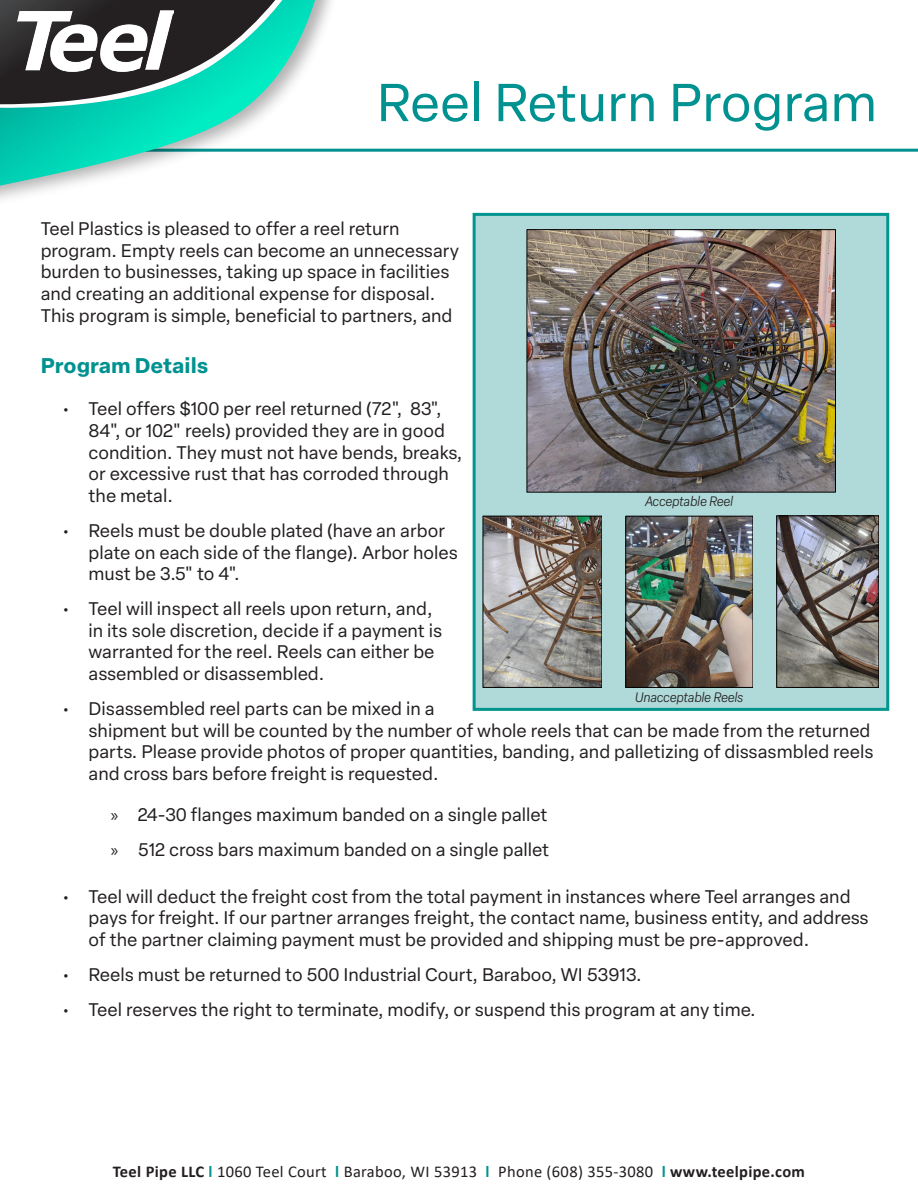
<style>
.page{position:relative;width:918px;height:1188px;background:#fff}
.page>*{position:absolute;margin:0;border:0;box-sizing:border-box;transform-origin:0 0}
.t1{font:52.5px "Elza Text";color:#009290}
.t2{font:700 21px "Elza Text";color:#009290}
.t3{font:18px/21.6px "Elza Text";color:#231f20}
.t4{font:16.5px "Calibri";letter-spacing:.02em;color:#231f20}
.t5{font:italic 300 13.5px "Elza Text";letter-spacing:-.025em;color:#231f20}
.s1{font-family:"Myriad Pro"}
.s2{font-weight:700}
.s3{font-weight:700;color:#00958e}
</style>
<div class="page">
<div style="left:473px;top:213px;width:416px;height:498px;background:#b0d9d9;border:3px solid #00958e"></div>
<hr style="left:0;top:149px;width:918px;height:3px;background:#009290">
<svg style="left:0;top:0;width:352px;height:199px"></svg>
<svg style="left:0;top:0;width:275px;height:104px"></svg>
<img style="left:18px;top:11px;width:156px;height:60px">
<img style="left:529px;top:231px;width:305px;height:259px">
<div style="left:527px;top:229px;width:309px;height:263px;border:1px solid #000"></div>
<img style="left:485px;top:518px;width:115px;height:167px">
<div style="left:483px;top:516px;width:119px;height:171px;border:1px solid #000"></div>
<img style="left:628px;top:518px;width:123px;height:167px">
<div style="left:626px;top:516px;width:127px;height:171px;border:1px solid #000"></div>
<img style="left:779px;top:518px;width:98px;height:167px">
<div style="left:777px;top:516px;width:102px;height:171px;border:1px solid #000"></div>
<p class="t1" style="left:377px;top:64px;width:502px">Reel Return Program</p>
<p class="t3" style="left:41px;top:217px;width:420px">Teel Plastics is pleased to offer a reel return program. Empty reels can become an unnecessary burden to businesses, taking up space in facilities and creating an additional expense for disposal.<br>This program is simple, beneficial to partners, and</p>
<p class="t2" style="left:41px;top:349px;width:169px">Program Details</p>
<p class="t3" style="left:89px;top:397px;width:375px;text-indent:-27px">• Teel offers $100 per reel returned (72", 83", 84", or 102" reels) provided they are in good condition. They must not have bends, breaks, or excessive rust that has corroded through the metal.</p>
<p class="t3" style="left:89px;top:519px;width:371px;text-indent:-27px">• Reels must be double plated (have an arbor plate on each side of the flange). Arbor holes must be 3.5" to 4".</p>
<p class="t3" style="left:89px;top:597px;width:355px;text-indent:-27px">• Teel will inspect all reels upon return, and, in its sole discretion, decide if a payment is warranted for the reel. Reels can either be assembled or disassembled.</p>
<p class="t3" style="left:89px;top:697px;width:786px;text-indent:-27px">• Disassembled reel parts can be mixed in a<br>shipment but will be counted by the number of whole reels that can be made from the returned parts. Please provide photos of proper quantities, banding, and palletizing of dissasmbled reels and cross bars before freight is requested.</p>
<p class="t5" style="left:645px;top:492px;width:90px">Acceptable Reel</p>
<p class="t5" style="left:635px;top:688px;width:110px">Unacceptable Reels</p>
<p class="t3" style="left:111px;top:803px;width:438px"><span class="s1">»</span> 24-30 flanges maximum banded on a single pallet</p>
<p class="t3" style="left:111px;top:838px;width:440px"><span class="s1">»</span> 512 cross bars maximum banded on a single pallet</p>
<p class="t3" style="left:89px;top:885px;width:782px;text-indent:-27px">• Teel will deduct the freight cost from the total payment in instances where Teel arranges and pays for freight. If our partner arranges freight, the contact name, business entity, and address of the partner claiming payment must be provided and shipping must be pre-approved.</p>
<p class="t3" style="left:62px;top:963px;width:582px">• Reels must be returned to 500 Industrial Court, Baraboo, WI 53913.</p>
<p class="t3" style="left:62px;top:998px;width:696px">• Teel reserves the right to terminate, modify, or suspend this program at any time.</p>
<p class="t4" style="left:113px;top:1160px;width:694px"><span class="s2">Teel Pipe LLC</span> <span class="s3">l</span> 1060 Teel Court <span class="s3">l</span> Baraboo, WI 53913 <span class="s3">l</span> Phone (608) 355-3080 <span class="s3">l</span> <span class="s2">www.teelpipe.com</span></p>
</div>
